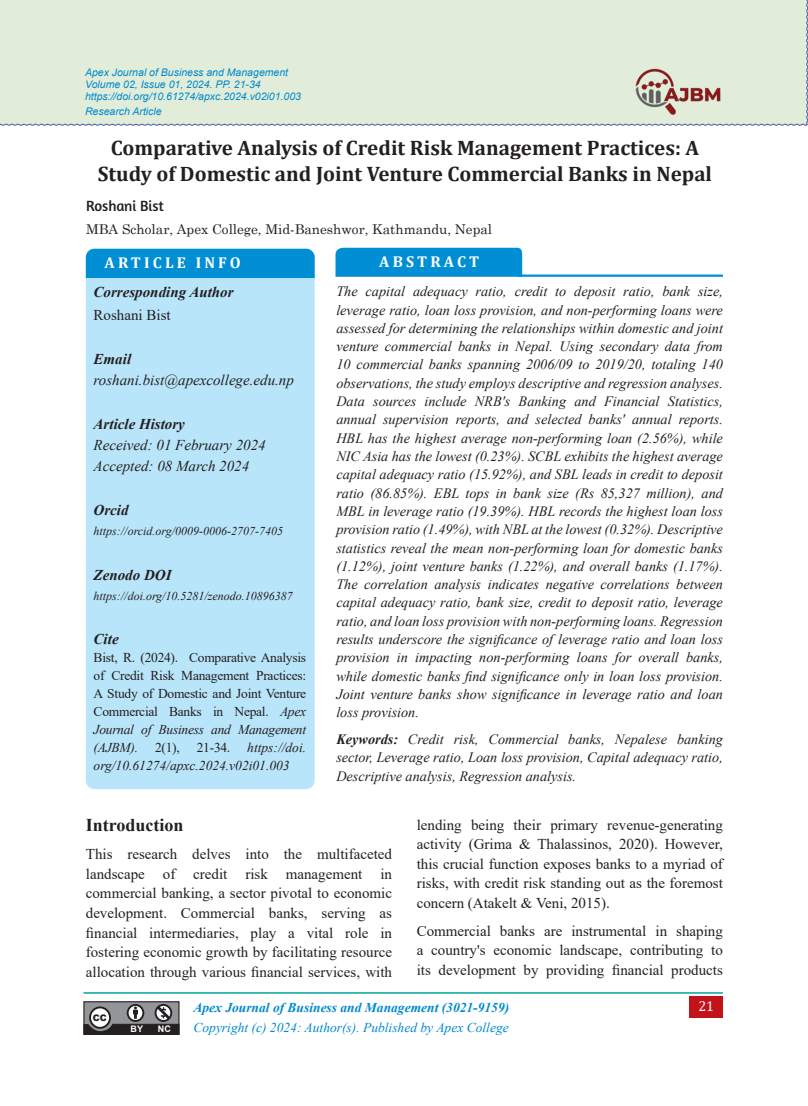
<style>
.page{position:relative;width:808px;height:1106px;background:#fff}
.page>*{position:absolute;margin:0;border:0;box-sizing:border-box;transform-origin:0 0}
.head{font:700 21px/25.5px "Cambria";color:#231f20;text-align:center}
.t1{font:700 18px "Times New Roman";color:#231f20}
.info{font:700 15.75px "Cambria";letter-spacing:.2em;color:#fff}
.T{font:15px/19.5px "Times New Roman";color:#231f20;text-align:justify}
.abstract{font:italic 15px "Times New Roman";color:#231f20}
.abstract-2{font:italic 700 15px "Times New Roman";color:#231f20}
.Writer{font:15px "Amaranth";color:#231f20}
.abstract-3{font:15px "Times New Roman";color:#231f20}
.T-2{font:italic 14.25px/18.3px "Times New Roman";color:#231f20;text-align:justify}
.t2{font:14.25px "Cambria";color:#fff}
.t3{font:13.5px/18px "Times New Roman";letter-spacing:-.02em;color:#231f20;text-align:justify}
.Writer-2{font:13.5px "Century Schoolbook";color:#231f20}
.t4{font:italic 13.5px "Times New Roman";color:#0089cf}
.t5{font:italic 700 13.5px "Times New Roman";color:#0089cf}
.t6{font:italic 13.5px/18px "Times New Roman";color:#231f20}
.abstract-4{font:italic 12px "Times New Roman";color:#231f20}
.t7{font:italic 10.5px/12px "Arial";color:#0089cf}
.t8{font:700 9px "Arial";color:#fff}
.t9{font:900 9px "Arial";color:#231f20}
.s1{font-style:italic}
.s2{font-weight:700}
</style>
<div class="page">
<div style="left:0;top:0;width:808px;height:126px;background:#e2edd9"></div>
<div style="left:689px;top:996px;width:34px;height:21px;background:#c4121a"></div>
<hr style="left:83px;top:992px;width:640px;height:1px;background:#00a99d">
<div style="left:83px;top:1001px;width:96px;height:33px;background:#484a49"></div>
<svg style="left:83px;top:1002px;width:97px;height:33px;background:#717071"></svg>
<img style="left:634px;top:68px;width:88px;height:48px">
<div style="left:86px;top:249px;width:229px;height:540px;background:#b9e5fa;border-radius:9px"></div>
<div style="left:86px;top:249px;width:229px;height:29px;background:#008fd5"></div>
<hr style="left:518px;top:274px;width:205px;height:3px;background:#008fd5">
<svg style="left:335px;top:247px;width:187px;height:30px;background:#0993d6"></svg>
<p class="t7" style="left:85px;top:67px;width:217px">Apex Journal of Business and Management<br>Volume 02, Issue 01, 2024. PP. 21-34 https://doi.org/10.61274/apxc.2024.v02i01.003</p>
<p class="t7" style="left:85px;top:105px;width:78px">Research Article</p>
<p class="head" style="left:98px;top:134px;width:616px">Comparative Analysis of Credit Risk Management Practices: A<br>Study of Domestic and Joint Venture Commercial Banks in Nepal</p>
<p class="Writer" style="left:86px;top:197px;width:79px">Roshani Bist</p>
<p class="Writer-2" style="left:86px;top:220px;width:408px">MBA Scholar, Apex College, Mid-Baneshwor, Kathmandu, Nepal</p>
<p class="info" style="left:105px;top:251px;width:138px">ARTICLE INFO</p>
<p class="info" style="left:379px;top:250px;width:101px">ABSTRACT</p>
<p class="abstract-2" style="left:94px;top:281px;width:141px">Corresponding Author</p>
<p class="abstract-3" style="left:94px;top:304px;width:79px">Roshani Bist</p>
<p class="abstract-2" style="left:94px;top:349px;width:39px">Email</p>
<p class="abstract" style="left:94px;top:370px;width:202px">roshani.bist@apexcollege.edu.np</p>
<p class="abstract-2" style="left:94px;top:414px;width:93px">Article History</p>
<p class="abstract" style="left:94px;top:435px;width:174px">Received: 01 February 2024</p>
<p class="abstract" style="left:94px;top:456px;width:157px">Accepted: 08 March 2024</p>
<p class="abstract-2" style="left:94px;top:500px;width:36px">Orcid</p>
<p class="abstract-4" style="left:94px;top:523px;width:191px">https://orcid.org/0009-0006-2707-7405</p>
<p class="abstract-2" style="left:94px;top:564px;width:79px">Zenodo DOI</p>
<p class="abstract-4" style="left:94px;top:587px;width:201px">https://doi.org/10.5281/zenodo.10896387</p>
<p class="abstract-2" style="left:94px;top:628px;width:27px">Cite</p>
<p class="t3" style="left:94px;top:648px;width:214px">Bist, R. (2024). Comparative Analysis of Credit Risk Management Practices:<br>A Study of Domestic and Joint Venture Commercial Banks in Nepal. <span class="s1">Apex Journal of Business and Management (AJBM).</span></p>
<p class="T-2" style="left:336px;top:282px;width:388px">The capital adequacy ratio, credit to deposit ratio, bank size, leverage ratio, loan loss provision, and non-performing loans were assessed for determining the relationships within domestic and joint venture commercial banks in Nepal. Using secondary data from 10 commercial banks spanning 2006/09 to 2019/20, totaling 140 observations, the study employs descriptive and regression analyses.<br>Data sources include NRB's Banking and Financial Statistics, annual supervision reports, and selected banks' annual reports.<br>HBL has the highest average non-performing loan (2.56%), while NIC Asia has the lowest (0.23%). SCBL exhibits the highest average capital adequacy ratio (15.92%), and SBL leads in credit to deposit ratio (86.85%). EBL tops in bank size (Rs 85,327 million), and MBL in leverage ratio (19.39%). HBL records the highest loan loss provision ratio (1.49%), with NBL at the lowest (0.32%). Descriptive statistics reveal the mean non-performing loan for domestic banks (1.12%), joint venture banks (1.22%), and overall banks (1.17%).<br>The correlation analysis indicates negative correlations between capital adequacy ratio, bank size, credit to deposit ratio, leverage ratio, and loan loss provision with non-performing loans. Regression results underscore the significance of leverage ratio and loan loss provision in impacting non-performing loans for overall banks, while domestic banks find significance only in loan loss provision.<br>Joint venture banks show significance in leverage ratio and loan loss provision.</p>
<p class="T-2" style="left:336px;top:730px;width:388px"><span class="s2">Keywords:</span> Credit risk, Commercial banks, Nepalese banking sector, Leverage ratio, Loan loss provision, Capital adequacy ratio, Descriptive analysis, Regression analysis.</p>
<p class="t6" style="left:94px;top:738px;width:214px;text-indent:154px">https://doi. org/10.61274/apxc.2024.v02i01.003</p>
<p class="t3" style="left:155px;top:738px;width:26px">2(1),</p>
<p class="t3" style="left:197px;top:738px;width:35px">21-34.</p>
<p class="t1" style="left:86px;top:812px;width:99px">Introduction</p>
<p class="T" style="left:86px;top:844px;width:308px">This research delves into the multifaceted landscape of credit risk management in commercial banking, a sector pivotal to economic development. Commercial banks, serving as financial intermediaries, play a vital role in fostering economic growth by facilitating resource allocation through various financial services, with</p>
<p class="T" style="left:417px;top:814px;width:308px">lending being their primary revenue-generating activity (Grima &amp; Thalassinos, 2020). However, this crucial function exposes banks to a myriad of risks, with credit risk standing out as the foremost concern (Atakelt &amp; Veni, 2015).</p>
<p class="T" style="left:417px;top:920px;width:308px">Commercial banks are instrumental in shaping a country's economic landscape, contributing to its development by providing financial products</p>
<p class="t9" style="left:93px;top:1011px;width:16px">CC</p>
<p class="t8" style="left:131px;top:1022px;width:14px">BY</p>
<p class="t8" style="left:158px;top:1022px;width:14px">NC</p>
<p class="t5" style="left:193px;top:998px;width:317px">Apex Journal of Business and Management (3021-9159)</p>
<p class="t4" style="left:193px;top:1018px;width:317px">Copyright (c) 2024: Author(s). Published by Apex College</p>
<p class="t2" style="left:698px;top:998px;width:17px">21</p>
</div>
